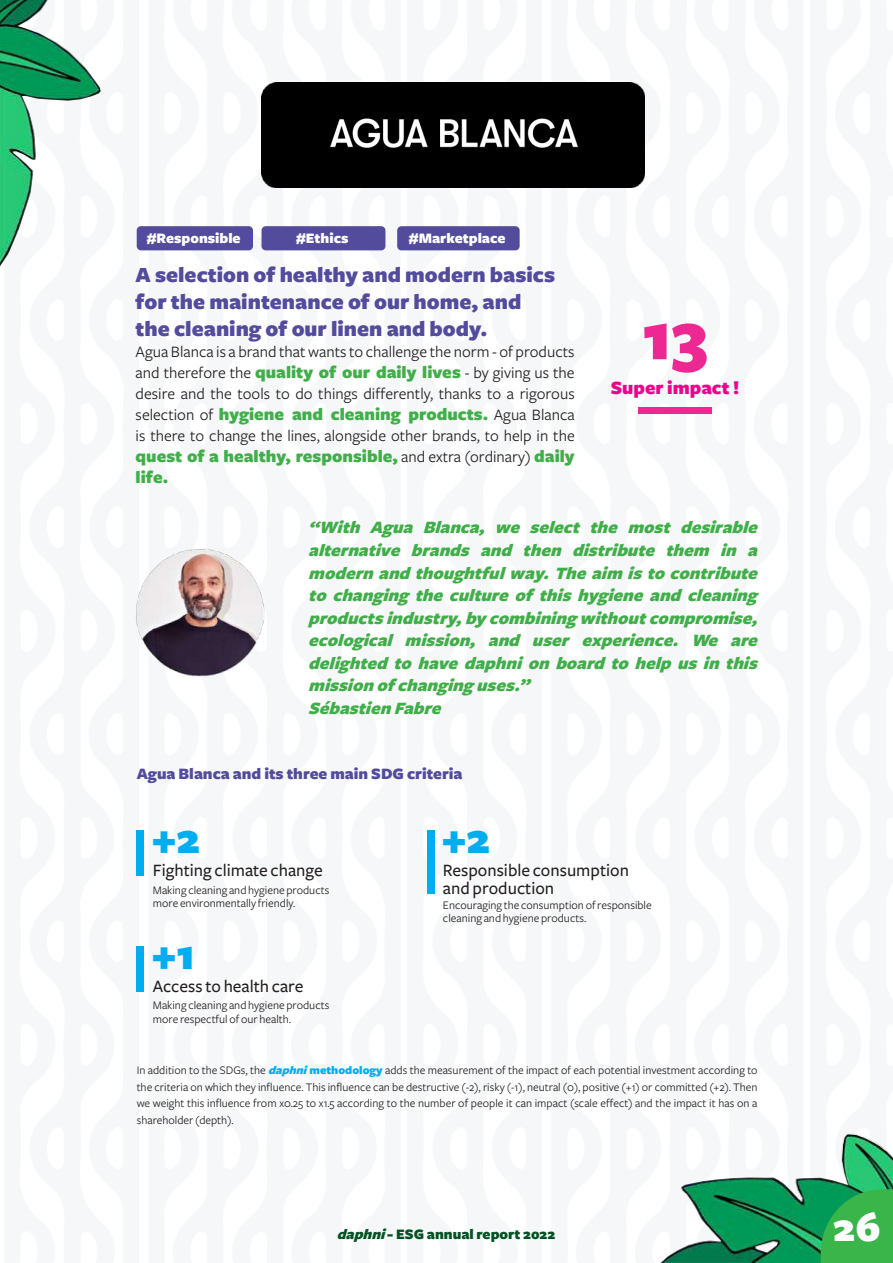
<style>
.page{position:relative;width:893px;height:1263px;background:#fff}
.page>*{position:absolute;margin:0;border:0;box-sizing:border-box;transform-origin:0 0}
.t1{font:900 72px "Freight Sans";color:#ed2893}
.t2{font:900 45px "Freight Sans";color:#00aeef}
.t3{font:900 42px "Freight Sans";color:#fff}
.t4{font:900 22.5px/27px "Freight Sans";color:#534c9d}
.t5{font:900 19.5px "Freight Sans";color:#ed028c}
.t6{font:italic 900 18px/22.5px "Freight Sans";color:#40ae49}
.t7{font:900 18px/21px "Freight Sans";color:#40ae49}
.t8{font:500 18px/18px "Freight Sans";color:#231f20}
.t9{font:16.5px/21px "Freight Sans";color:#231f20;text-align:justify}
.t10{font:900 16.5px "Freight Sans";color:#534c9d}
.t11{font:900 15px "Freight Sans";color:#fff}
.t12{font:900 15px "Freight Sans";color:#035224}
.t13{font:12px/13.5px "Freight Sans";color:#231f20}
.s1{font-weight:900;font-size:18px;color:#40ae49}
.s2{font-weight:400;font-size:16.5px;color:#231f20}
.s3{font-weight:900;font-style:italic;color:#00aeef}
.s4{font-weight:900;color:#00aeef}
.s5{font-style:italic}
</style>
<div class="page">
<div style="left:137px;top:226px;width:116px;height:24px;background:#534c9d;border-radius:4px"></div>
<div style="left:261px;top:226px;width:124px;height:24px;background:#534c9d;border-radius:4px"></div>
<div style="left:397px;top:226px;width:123px;height:24px;background:#534c9d;border-radius:4px"></div>
<div style="left:638px;top:407px;width:74px;height:7px;background:#ed2893"></div>
<img style="left:261px;top:82px;width:383px;height:105px">
<img style="left:135px;top:548px;width:130px;height:129px">
<div style="left:137px;top:831px;width:7px;height:45px;background:#00aeef"></div>
<div style="left:427px;top:831px;width:7px;height:63px;background:#00aeef"></div>
<div style="left:137px;top:946px;width:7px;height:46px;background:#00aeef"></div>
<img style="left:660px;top:1133px;width:233px;height:130px">
<svg style="left:821px;top:1189px;width:72px;height:74px;background:#31b04c"></svg>
<img style="left:0;top:0;width:102px;height:267px">
<p class="t11" style="left:147px;top:230px;width:95px">#Responsible</p>
<p class="t11" style="left:296px;top:230px;width:54px">#Ethics</p>
<p class="t11" style="left:409px;top:230px;width:98px">#Marketplace</p>
<h3 class="t4" style="left:136px;top:263px;width:421px">A selection of healthy and modern basics for the maintenance of our home, and the cleaning of our linen and body.</h3>
<h3 class="t9" style="left:136px;top:342px;width:441px">Agua Blanca is a brand that wants to challenge the norm - of products and therefore the <span class="s1">quality of our daily lives</span> - by giving us the desire and the tools to do things differently, thanks to a rigorous</h3>
<h3 class="t7" style="left:136px;top:405px;width:441px"><span class="s2">selection of</span> hygiene and cleaning products. <span class="s2">Agua Blanca</span></h3>
<h3 class="t9" style="left:136px;top:426px;width:441px">is there to change the lines, alongside other brands, to help in the</h3>
<h3 class="t7" style="left:136px;top:447px;width:441px">quest of a healthy, responsible, <span class="s2">and extra (ordinary)</span> daily life.</h3>
<p class="t6" style="left:308px;top:517px;width:456px">“With Agua Blanca, we select the most desirable alternative brands and then distribute them in a modern and thoughtfulway.Theaim isto contribute to changing the culture of this hygiene and cleaning productsindustry,bycombining withoutcompromise, ecological mission, and user experience. We are delighted to havedaphnion board to help usin this mission ofchanging uses.”<br>Sébastien Fabre</p>
<h1 class="t1" style="left:642px;top:298px;width:67px">13</h1>
<h3 class="t5" style="left:611px;top:377px;width:130px">Super impact !</h3>
<h3 class="t10" style="left:137px;top:764px;width:327px">Agua Blanca and its three main SDG criteria</h3>
<h2 class="t2" style="left:152px;top:815px;width:50px">+2</h2>
<h2 class="t2" style="left:442px;top:815px;width:50px">+2</h2>
<h3 class="t8" style="left:153px;top:861px;width:171px">Fighting climate change</h3>
<h3 class="t8" style="left:443px;top:861px;width:187px">Responsible consumption and production</h3>
<p class="t13" style="left:153px;top:883px;width:178px">Making cleaning and hygiene products more environmentally friendly.</p>
<p class="t13" style="left:443px;top:898px;width:210px">Encouraging the consumption of responsible cleaning and hygiene products.</p>
<h2 class="t2" style="left:152px;top:930px;width:45px">+1</h2>
<h3 class="t8" style="left:153px;top:977px;width:152px">Access to health care</h3>
<p class="t13" style="left:153px;top:999px;width:178px">Making cleaning and hygiene products more respectful of our health.</p>
<p class="t13" style="left:137px;top:1062px;width:622px;line-height:16.5px;text-align:justify">In addition to the SDGs, the <span class="s3">daphni</span><span class="s4">methodology</span> adds the measurement of the impact of each potential investment according to the criteria on which they influence. This influence can be destructive (-2), risky (-1), neutral (0), positive (+1) or committed (+2). Then we weight this influence from x0.25 to x1.5 according to the number of people it can impact (scale effect) and the impact it has on a shareholder (depth).</p>
<p class="t12" style="left:337px;top:1226px;width:220px"><span class="s5">daphni</span>- ESG annual report 2022</p>
<h3 class="t3" style="left:833px;top:1205px;width:49px">26</h3>
</div>
